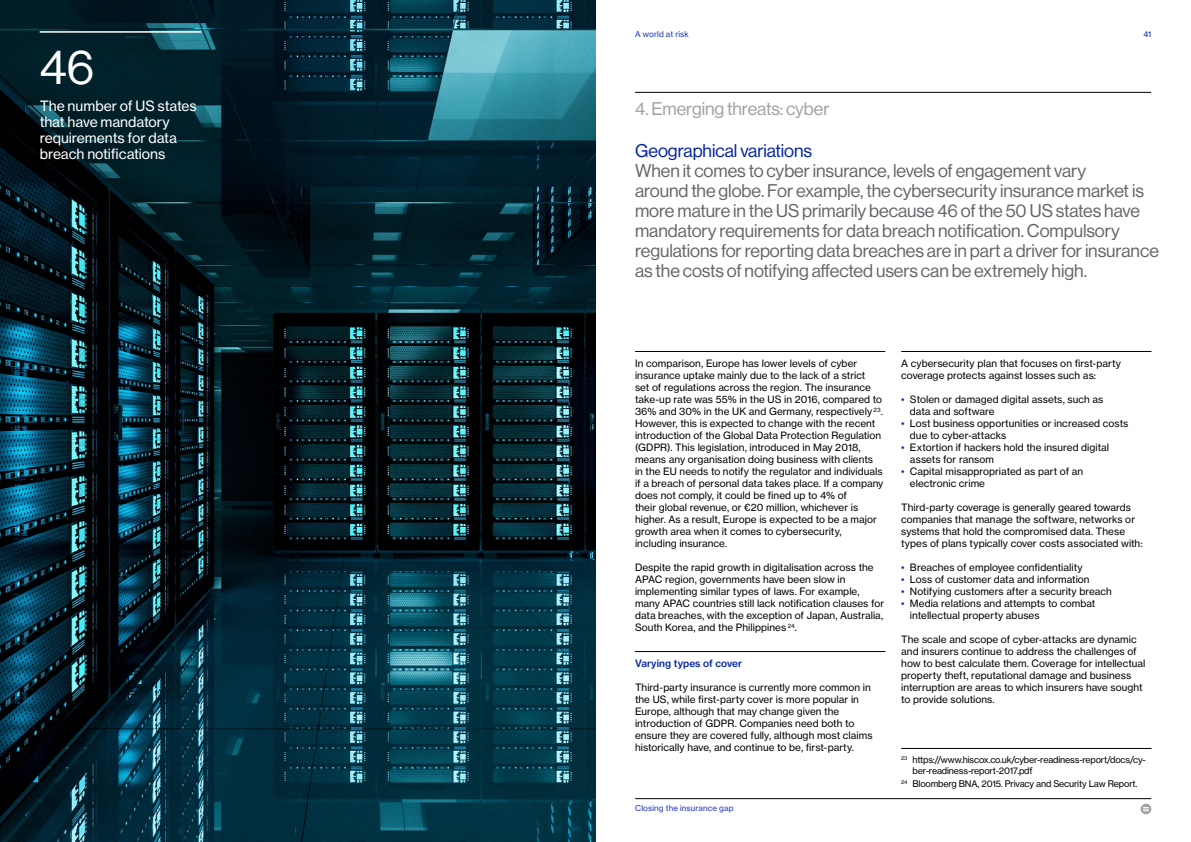
<style>
.page{position:relative;width:1191px;height:842px;background:#fff}
.page>*{position:absolute;margin:0;border:0;box-sizing:border-box;transform-origin:0 0}
.t1{font:48px "Haas Grot Disp 55 Roman";color:#fff}
.t2{font:18px/20px "Haas Grot Disp 55 Roman";letter-spacing:-.005em;color:#646569}
.t3{font:18px "Haas Grot Disp 55 Roman";letter-spacing:-.005em;color:#a1a1a2}
.t4{font:18px "Haas Grot Disp 55 Roman";letter-spacing:-.005em;color:#0021a4}
.t5{font:14px/16px "N Haas Grotesk TX Pro 55 Rg";letter-spacing:-.005em;color:#fff}
.t6{font:10px/12px "N Haas Grotesk TX Pro 55 Rg";letter-spacing:.005em;color:#000}
.t7{font:10px "N Haas Grotesk TX Pro 65 Md";letter-spacing:.005em;color:#0021a4}
.t8{font:9px/10.8px "N Haas Grotesk TX Pro 55 Rg";letter-spacing:-.02em;color:#000}
.t9{font:8px "N Haas Grotesk TX Pro 55 Rg";letter-spacing:.015em;color:#1e34bf}
.t10{font:8px "N Haas Grotesk TX Pro 55 Rg";color:#0021a4}
.s1{color:#0021a4}
</style>
<div class="page">
<img style="left:0;top:0;width:595px;height:842px">
<hr style="left:635px;top:798px;width:516px;height:1px;background:#000">
<svg style="left:1140px;top:804px;width:11px;height:10px"></svg>
<svg style="left:1143px;top:807px;width:5px;height:4px"></svg>
<hr style="left:635px;top:92px;width:516px;height:1px;background:#000">
<hr style="left:635px;top:351px;width:250px;height:1px;background:#000">
<hr style="left:635px;top:651px;width:250px;height:1px;background:#000">
<hr style="left:901px;top:351px;width:250px;height:1px;background:#000">
<hr style="left:40px;top:31px;width:161px;height:2px;background:#fff">
<hr style="left:901px;top:748px;width:250px;height:1px;background:#000">
<h1 class="t1" style="left:40px;top:40px;width:56px">46</h1>
<h3 class="t5" style="left:40px;top:98px;width:159px">The number of US states that have mandatory requirements for data breach notifications</h3>
<p class="t9" style="left:635px;top:29px;width:55px">A world at risk</p>
<p class="t10" style="left:1143px;top:29px;width:9px">41</p>
<h2 class="t3" style="left:635px;top:99px;width:196px">4. Emerging threats: cyber</h2>
<h2 class="t4" style="left:635px;top:141px;width:179px">Geographical variations</h2>
<p class="t2" style="left:635px;top:161px;width:525px">When it comes to cyber insurance, levels of engagement vary<br>around the globe. For example, the cybersecurity insurance market is more mature in the US primarily because 46 of the 50 US states have mandatory requirements for data breach notification. Compulsory regulations for reporting data breaches are in part a driver for insurance as the costs of notifying affected users can be extremely high.</p>
<p class="t6" style="left:635px;top:358px;width:250px">In comparison, Europe has lower levels of cyber insurance uptake mainly due to the lack of a strict<br>set of regulations across the region. The insurance take-up rate was 55% in the US in 2016, compared to 36% and 30% in the UK and Germany, respectively <sup>23</sup>.<br>However, this is expected to change with the recent introduction of the Global Data Protection Regulation (GDPR). This legislation, introduced in May 2018, means any organisation doing business with clients in the EU needs to notify the regulator and individuals if a breach of personal data takes place. If a company does not comply, it could be fined up to 4% of<br>their global revenue, or €20 million, whichever is higher. As a result, Europe is expected to be a major growth area when it comes to cybersecurity, including insurance.</p>
<p class="t6" style="left:635px;top:562px;width:251px">Despite the rapid growth in digitalisation across the APAC region, governments have been slow in implementing similar types of laws. For example, many APAC countries still lack notification clauses for data breaches, with the exception of Japan, Australia, South Korea, and the Philippines <sup>24</sup>.</p>
<p class="t7" style="left:635px;top:657px;width:109px">Varying types of cover</p>
<p class="t6" style="left:635px;top:682px;width:239px">Third-party insurance is currently more common in the US, while first-party cover is more popular in Europe, although that may change given the introduction of GDPR. Companies need both to ensure they are covered fully, although most claims historically have, and continue to be, first-party.</p>
<p class="t9" style="left:635px;top:803px;width:100px">Closing the insurance gap</p>
<p class="t6" style="left:901px;top:358px;width:221px">A cybersecurity plan that focuses on first-party coverage protects against losses such as:</p>
<p class="t6" style="left:910px;top:394px;width:195px;text-indent:-9px"><span class="s1">•</span> Stolen or damaged digital assets, such as data and software</p>
<p class="t6" style="left:910px;top:418px;width:220px;text-indent:-9px"><span class="s1">•</span> Lost business opportunities or increased costs due to cyber-attacks</p>
<p class="t6" style="left:910px;top:442px;width:201px;text-indent:-9px"><span class="s1">•</span> Extortion if hackers hold the insured digital assets for ransom</p>
<p class="t6" style="left:910px;top:466px;width:175px;text-indent:-9px"><span class="s1">•</span> Capital misappropriated as part of an electronic crime</p>
<p class="t6" style="left:901px;top:502px;width:243px">Third-party coverage is generally geared towards companies that manage the software, networks or systems that hold the compromised data. These types of plans typically cover costs associated with:</p>
<p class="t6" style="left:901px;top:562px;width:183px"><span class="s1">•</span> Breaches of employee confidentiality</p>
<p class="t6" style="left:901px;top:574px;width:190px"><span class="s1">•</span> Loss of customer data and information</p>
<p class="t6" style="left:901px;top:586px;width:212px"><span class="s1">•</span> Notifying customers after a security breach</p>
<p class="t6" style="left:910px;top:598px;width:187px;text-indent:-9px"><span class="s1">•</span> Media relations and attempts to combat intellectual property abuses</p>
<p class="t6" style="left:901px;top:634px;width:246px">The scale and scope of cyber-attacks are dynamic and insurers continue to address the challenges of how to best calculate them. Coverage for intellectual property theft, reputational damage and business interruption are areas to which insurers have sought to provide solutions.</p>
<p class="t8" style="left:912px;top:754px;width:235px;text-indent:-11px"><sup>23</sup> https://www.hiscox.co.uk/cyber-readiness-report/docs/cy&shy;ber-readiness-report-2017.pdf</p>
<p class="t8" style="left:901px;top:778px;width:238px"><sup>24</sup> Bloomberg BNA, 2015. Privacy and Security Law Report.</p>
</div>
